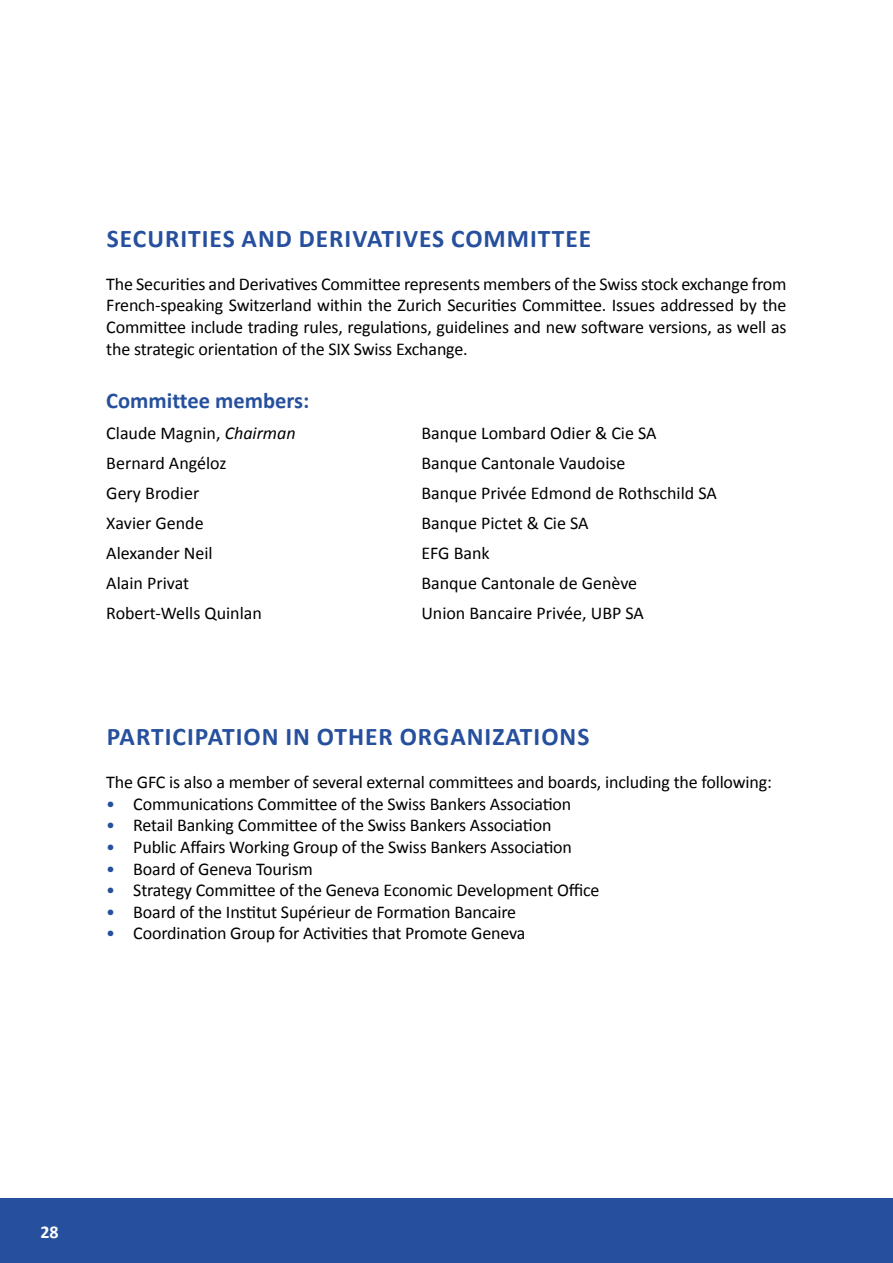
<style>
.page{position:relative;width:893px;height:1263px;background:#fff}
.page>*{position:absolute;margin:0;border:0;box-sizing:border-box;transform-origin:0 0}
.t1{font:700 25.5px "Calibri";letter-spacing:.04em;color:#26509d}
.t2{font:700 22.5px "Calibri";color:#26509d}
.t3{font:18px/21.6px "Calibri";letter-spacing:-.01em;color:#000;text-align:justify}
.t4{font:700 18px "Calibri";color:#fff}
.s1{font-style:italic}
.s2{color:#26509d}
</style>
<div class="page">
<div style="left:0;top:1199px;width:893px;height:64px;background:#26509d"></div>
<h1 class="t1" style="left:107px;top:220px;width:486px">SECURITIES AND DERIVATIVES COMMITTEE</h1>
<p class="t3" style="left:106px;top:273px;width:682px">The Securities and Derivatives Committee represents members of the Swiss stock exchange from French-speaking Switzerland within the Zurich Securities Committee. Issues addressed by the Committee include trading rules, regulations, guidelines and new software versions, as well as the strategic orientation of the SIX Swiss Exchange.</p>
<p class="t2" style="left:106px;top:385px;width:205px">Committee members:</p>
<p class="t3" style="left:106px;top:421px;width:191px">Claude Magnin, <span class="s1">Chairman</span></p>
<p class="t3" style="left:421px;top:421px;width:237px">Banque Lombard Odier &amp; Cie SA</p>
<p class="t3" style="left:106px;top:451px;width:122px">Bernard Angéloz</p>
<p class="t3" style="left:421px;top:451px;width:206px">Banque Cantonale Vaudoise</p>
<p class="t3" style="left:106px;top:481px;width:94px">Gery Brodier</p>
<p class="t3" style="left:421px;top:481px;width:297px">Banque Privée Edmond de Rothschild SA</p>
<p class="t3" style="left:106px;top:511px;width:99px">Xavier Gende</p>
<p class="t3" style="left:421px;top:511px;width:169px">Banque Pictet &amp; Cie SA</p>
<p class="t3" style="left:106px;top:542px;width:108px">Alexander Neil</p>
<p class="t3" style="left:421px;top:542px;width:70px">EFG Bank</p>
<p class="t3" style="left:106px;top:572px;width:84px">Alain Privat</p>
<p class="t3" style="left:421px;top:572px;width:217px">Banque Cantonale de Genève</p>
<p class="t3" style="left:106px;top:602px;width:157px">Robert-Wells Quinlan</p>
<p class="t3" style="left:421px;top:602px;width:224px">Union Bancaire Privée, UBP SA</p>
<h1 class="t1" style="left:107px;top:718px;width:484px">PARTICIPATION IN OTHER ORGANIZATIONS</h1>
<p class="t3" style="left:106px;top:771px;width:667px">The GFC is also a member of several external committees and boards, including the following:</p>
<p class="t3" style="left:106px;top:792px;width:466px"><span class="s2">•</span> Communications Committee of the Swiss Bankers Association</p>
<p class="t3" style="left:106px;top:814px;width:447px"><span class="s2">•</span> Retail Banking Committee of the Swiss Bankers Association</p>
<p class="t3" style="left:106px;top:836px;width:467px"><span class="s2">•</span> Public Affairs Working Group of the Swiss Bankers Association</p>
<p class="t3" style="left:106px;top:857px;width:208px"><span class="s2">•</span> Board of Geneva Tourism</p>
<p class="t3" style="left:106px;top:879px;width:495px"><span class="s2">•</span> Strategy Committee of the Geneva Economic Development Office</p>
<p class="t3" style="left:106px;top:900px;width:411px"><span class="s2">•</span> Board of the Institut Supérieur de Formation Bancaire</p>
<p class="t3" style="left:106px;top:922px;width:421px"><span class="s2">•</span> Coordination Group for Activities that Promote Geneva</p>
<p class="t4" style="left:40px;top:1219px;width:20px">28</p>
</div>
